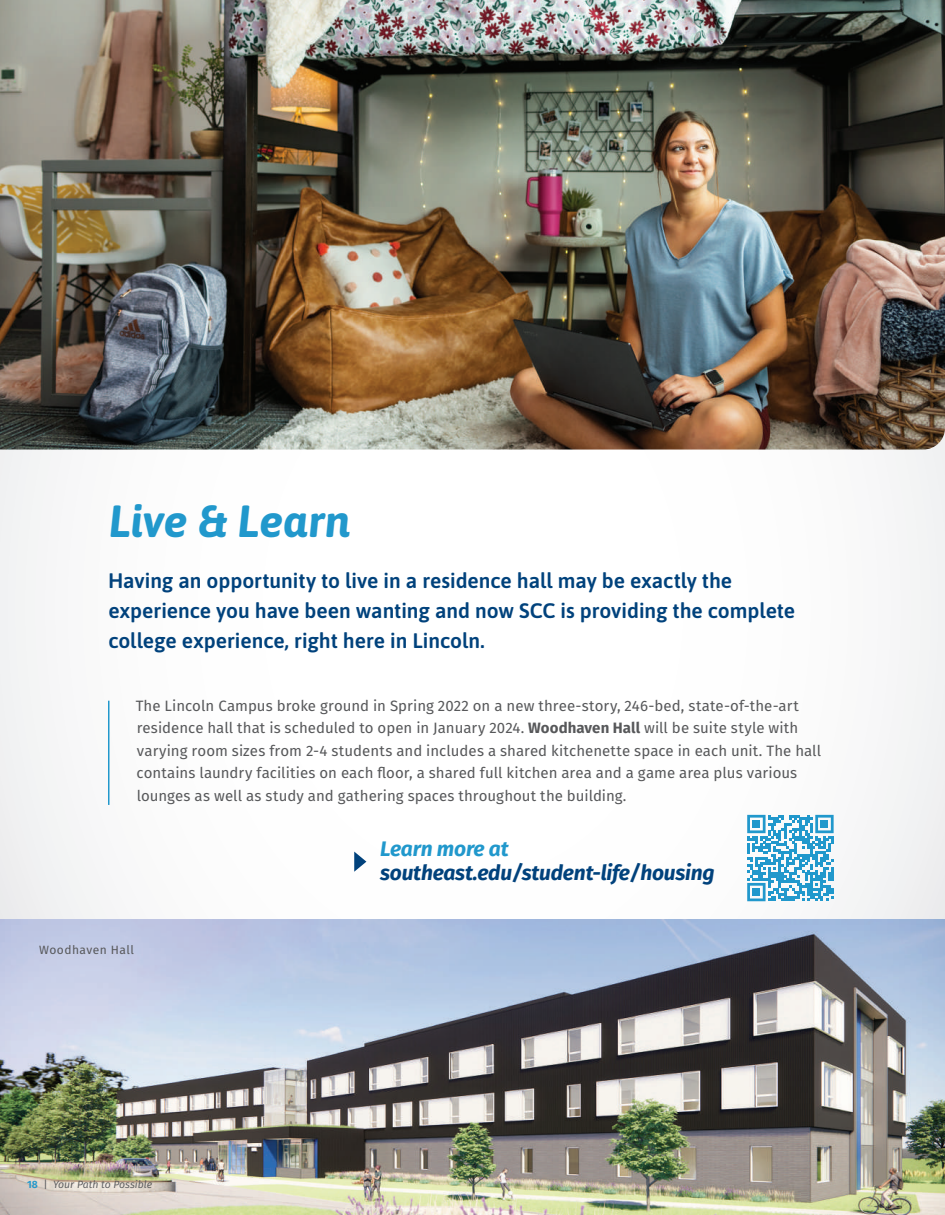
<style>
.page{position:relative;width:945px;height:1215px;background:#fff}
.page>*{position:absolute;margin:0;border:0;box-sizing:border-box;transform-origin:0 0}
.t1{font:italic 700 45px "Asap";letter-spacing:-.005em;color:#2198cc}
.t2{font:600 21px/30px "Asap";color:#01427c}
.t3{font:italic 700 21px "Fira Sans";letter-spacing:-.01em;color:#01427c}
.t4{font:italic 700 21px "Fira Sans";letter-spacing:-.01em;color:#2198cc}
.t5{font:15px/22.5px "Fira Sans";letter-spacing:.005em;color:#57585a}
.t6{font:12px "Fira Sans";letter-spacing:.04em;color:#57585a}
.t7{font:italic 10.5px "Fira Sans";color:#57585a}
.s1{font-weight:700}
.s2{font-weight:600;font-style:normal;color:#2198cc}
.s3{font-style:normal}
</style>
<div class="page">
<img style="left:0;top:920px;width:945px;height:295px">
<img style="left:0;top:0;width:945px;height:450px">
<hr style="left:108px;top:701px;width:2px;height:104px;background:#2198cc">
<svg style="left:354px;top:852px;width:12px;height:20px"></svg>
<svg style="left:747px;top:815px;width:87px;height:86px"></svg>
<div style="left:752px;top:820px;width:8px;height:8px;background:#2198cc"></div>
<div style="left:821px;top:820px;width:7px;height:8px;background:#2198cc"></div>
<div style="left:752px;top:888px;width:8px;height:8px;background:#2198cc"></div>
<h1 class="t1" style="left:109px;top:491px;width:243px">Live &amp; Learn</h1>
<h2 class="t2" style="left:108px;top:564px;width:689px">Having an opportunity to live in a residence hall may be exactly the experience you have been wanting and now SCC is providing the complete college experience, right here in Lincoln.</h2>
<p class="t5" style="left:136px;top:694px;width:687px">The Lincoln Campus broke ground in Spring 2022 on a new three-story, 246-bed, state-of-the-art residence hall that is scheduled to open in January 2024. <span class="s1">Woodhaven Hall</span> will be suite style with varying room sizes from 2-4 students and includes a shared kitchenette space in each unit. The hall contains laundry facilities on each floor, a shared full kitchen area and a game area plus various lounges as well as study and gathering spaces throughout the building.</p>
<h2 class="t4" style="left:380px;top:831px;width:130px">Learn more at</h2>
<h2 class="t3" style="left:380px;top:855px;width:336px">southeast.edu/student-life/housing</h2>
<p class="t6" style="left:39px;top:941px;width:96px">Woodhaven Hall</p>
<p class="t7" style="left:27px;top:1177px;width:127px"><span class="s2">18</span> <span class="s3">|</span> Your Path to Possible</p>
</div>
